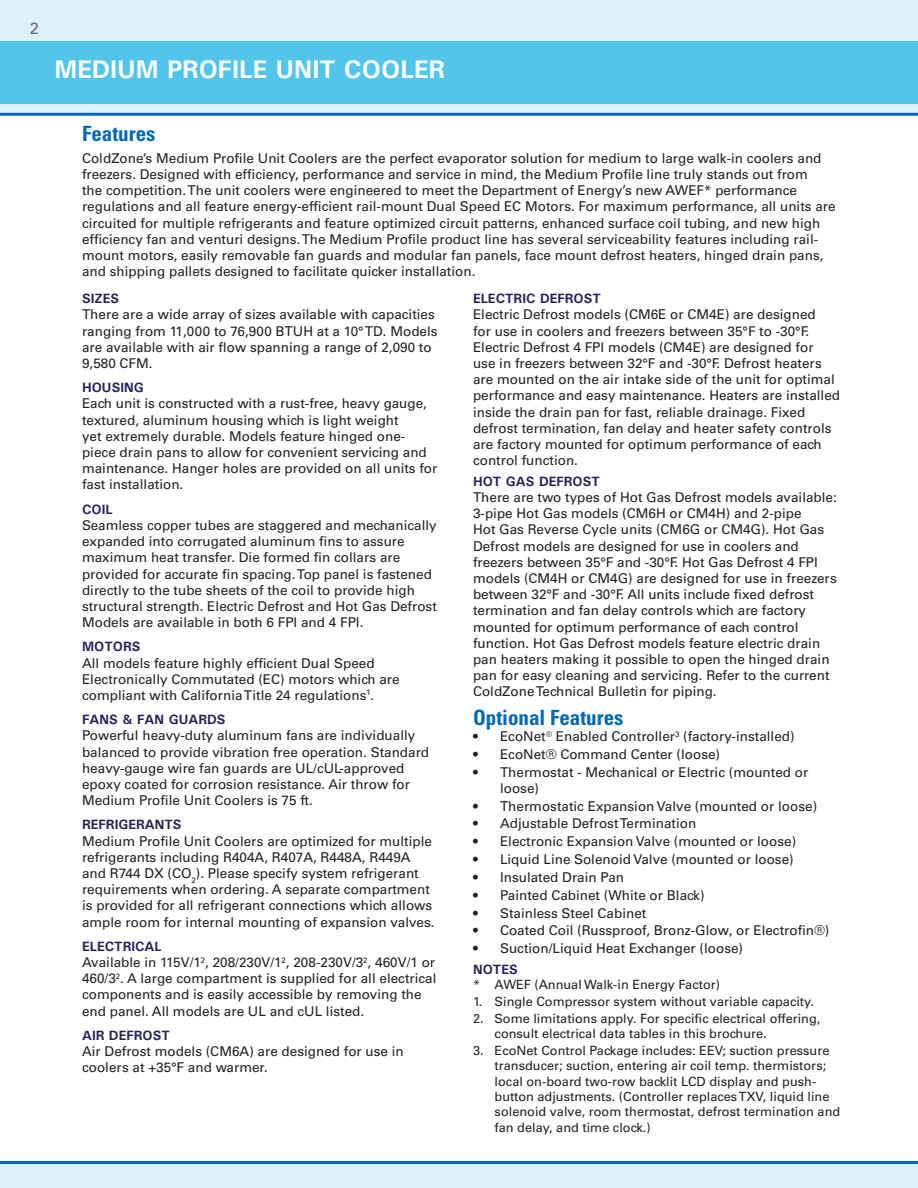
<style>
.page{position:relative;width:918px;height:1188px;background:#fff}
.page>*{position:absolute;margin:0;border:0;box-sizing:border-box;transform-origin:0 0}
.t1{font:700 25.5px "Univers";color:#fff}
.t2{font:700 condensed 21px "Univers LT Std";color:#0168b3}
.t3{font:16.5px "Univers";color:#6c6d70}
.t4{font:13.5px/16.2px "Univers";color:#231f20}
.t5{font:700 13.5px "Univers";color:#25225b}
.t6{font:12.75px/15.3px "Univers";color:#231f20}
.s1{font-weight:700;color:#25225b}
</style>
<div class="page">
<div style="left:0;top:0;width:918px;height:112px;background:#ddf1fa"></div>
<div style="left:0;top:41px;width:918px;height:63px;background:#51c5ea"></div>
<hr style="left:0;top:113px;width:918px;height:3px;background:#0168b3">
<div style="left:0;top:1164px;width:918px;height:24px;background:#ddf1fa"></div>
<hr style="left:0;top:1161px;width:918px;height:3px;background:#0168b3">
<p class="t3" style="left:30px;top:18px;width:11px">2</p>
<h1 class="t1" style="left:54px;top:53px;width:392px">MEDIUM PROFILE UNIT COOLER</h1>
<h2 class="t2" style="left:82px;top:121px;width:75px">Features</h2>
<p class="t4" style="left:82px;top:150px;width:755px">ColdZone’s Medium Profile Unit Coolers are the perfect evaporator solution for medium to large walk-in coolers and freezers. Designed with efficiency, performance and service in mind, the Medium Profile line truly stands out from<br>the competition. The unit coolers were engineered to meet the Department of Energy’s new AWEF* performance regulations and all feature energy-efficient rail-mount Dual Speed EC Motors. For maximum performance, all units are circuited for multiple refrigerants and feature optimized circuit patterns, enhanced surface coil tubing, and new high efficiency fan and venturi designs. The Medium Profile product line has several serviceability features including rail&shy;mount motors, easily removable fan guards and modular fan panels, face mount defrost heaters, hinged drain pans, and shipping pallets designed to facilitate quicker installation.</p>
<p class="t5" style="left:82px;top:290px;width:39px">SIZES</p>
<p class="t4" style="left:82px;top:307px;width:357px">There are a wide array of sizes available with capacities ranging from 11,000 to 76,900 BTUH at a 10° TD. Models are available with air flow spanning a range of 2,090 to 9,580 CFM.</p>
<p class="t5" style="left:82px;top:379px;width:63px">HOUSING</p>
<p class="t4" style="left:82px;top:396px;width:357px">Each unit is constructed with a rust-free, heavy gauge, textured, aluminum housing which is light weight<br>yet extremely durable. Models feature hinged one&shy;piece drain pans to allow for convenient servicing and maintenance. Hanger holes are provided on all units for fast installation.</p>
<p class="t5" style="left:82px;top:501px;width:32px">COIL</p>
<p class="t4" style="left:82px;top:517px;width:356px">Seamless copper tubes are staggered and mechanically expanded into corrugated aluminum fins to assure maximum heat transfer. Die formed fin collars are provided for accurate fin spacing. Top panel is fastened directly to the tube sheets of the coil to provide high structural strength. Electric Defrost and Hot Gas Defrost Models are available in both 6 FPI and 4 FPI.</p>
<p class="t5" style="left:82px;top:638px;width:60px">MOTORS</p>
<p class="t4" style="left:82px;top:655px;width:319px">All models feature highly efficient Dual Speed<br>Electronically Commutated (EC) motors which are compliant with California Title 24 regulations<sup>1</sup>.</p>
<p class="t5" style="left:82px;top:711px;width:145px">FANS &amp; FAN GUARDS</p>
<p class="t4" style="left:82px;top:728px;width:349px">Powerful heavy-duty aluminum fans are individually balanced to provide vibration free operation. Standard heavy-gauge wire fan guards are UL/cUL-approved epoxy coated for corrosion resistance. Air throw for Medium Profile Unit Coolers is 75 ft.</p>
<p class="t5" style="left:82px;top:816px;width:101px">REFRIGERANTS</p>
<p class="t4" style="left:82px;top:833px;width:354px">Medium Profile Unit Coolers are optimized for multiple refrigerants including R404A, R407A, R448A, R449A and R744 DX (CO<sub>2</sub>). Please specify system refrigerant requirements when ordering. A separate compartment is provided for all refrigerant connections which allows ample room for internal mounting of expansion valves.</p>
<p class="t4" style="left:82px;top:938px;width:356px"><span class="s1">ELECTRICAL<br></span>Available in 115V/1<sup>2</sup>, 208/230V/1<sup>2</sup>, 208-230V/3<sup>2</sup>, 460V/1 or 460/3<sup>2</sup>. A large compartment is supplied for all electrical components and is easily accessible by removing the end panel. All models are UL and cUL listed.</p>
<p class="t5" style="left:82px;top:1027px;width:89px">AIR DEFROST</p>
<p class="t4" style="left:82px;top:1043px;width:323px">Air Defrost models (CM6A) are designed for use in coolers at +35°F and warmer.</p>
<p class="t5" style="left:473px;top:290px;width:129px">ELECTRIC DEFROST</p>
<p class="t4" style="left:473px;top:307px;width:369px">Electric Defrost models (CM6E or CM4E) are designed<br>for use in coolers and freezers between 35°F to -30°F.<br>Electric Defrost 4 FPI models (CM4E) are designed for<br>use in freezers between 32°F and -30°F. Defrost heaters are mounted on the air intake side of the unit for optimal performance and easy maintenance. Heaters are installed inside the drain pan for fast, reliable drainage. Fixed defrost termination, fan delay and heater safety controls are factory mounted for optimum performance of each control function.</p>
<p class="t5" style="left:473px;top:473px;width:128px">HOT GAS DEFROST</p>
<p class="t4" style="left:473px;top:489px;width:365px">There are two types of Hot Gas Defrost models available:<br>3-pipe Hot Gas models (CM6H or CM4H) and 2-pipe<br>Hot Gas Reverse Cycle units (CM6G or CM4G). Hot Gas Defrost models are designed for use in coolers and freezers between 35°F and -30°F. Hot Gas Defrost 4 FPI models (CM4H or CM4G) are designed for use in freezers between 32°F and -30°F. All units include fixed defrost termination and fan delay controls which are factory mounted for optimum performance of each control function. Hot Gas Defrost models feature electric drain pan heaters making it possible to open the hinged drain pan for easy cleaning and servicing. Refer to the current ColdZone Technical Bulletin for piping.</p>
<h2 class="t2" style="left:473px;top:704px;width:152px">Optional Features</h2>
<p class="t4" style="left:473px;top:728px;width:323px">• EcoNet<sup>®</sup> Enabled Controller<sup>3</sup> (factory-installed)</p>
<p class="t4" style="left:473px;top:746px;width:249px">• EcoNet® Command Center (loose)</p>
<p class="t4" style="left:500px;top:764px;width:310px;text-indent:-27px">• Thermostat - Mechanical or Electric (mounted or loose)</p>
<p class="t4" style="left:473px;top:798px;width:346px">• Thermostatic Expansion Valve (mounted or loose)</p>
<p class="t4" style="left:473px;top:816px;width:225px">• Adjustable Defrost Termination</p>
<p class="t4" style="left:473px;top:834px;width:325px">• Electronic Expansion Valve (mounted or loose)</p>
<p class="t4" style="left:473px;top:851px;width:322px">• Liquid Line Solenoid Valve (mounted or loose)</p>
<p class="t4" style="left:473px;top:869px;width:153px">• Insulated Drain Pan</p>
<p class="t4" style="left:473px;top:887px;width:233px">• Painted Cabinet (White or Black)</p>
<p class="t4" style="left:473px;top:905px;width:175px">• Stainless Steel Cabinet</p>
<p class="t4" style="left:473px;top:923px;width:358px">• Coated Coil (Russproof, Bronz-Glow, or Electrofin®)</p>
<p class="t4" style="left:473px;top:940px;width:272px">• Suction/Liquid Heat Exchanger (loose)</p>
<p class="t5" style="left:473px;top:961px;width:46px">NOTES</p>
<p class="t6" style="left:473px;top:977px;width:248px">* AWEF (Annual Walk-in Energy Factor)</p>
<p class="t6" style="left:473px;top:994px;width:343px">1. Single Compressor system without variable capacity.</p>
<p class="t6" style="left:495px;top:1011px;width:327px;text-indent:-22px">2. Some limitations apply. For specific electrical offering, consult electrical data tables in this brochure.</p>
<p class="t6" style="left:495px;top:1043px;width:347px;text-indent:-22px">3. EcoNet Control Package includes: EEV; suction pressure transducer; suction, entering air coil temp. thermistors; local on-board two-row backlit LCD display and push&shy;button adjustments. (Controller replaces TXV, liquid line solenoid valve, room thermostat, defrost termination and fan delay, and time clock.)</p>
</div>
